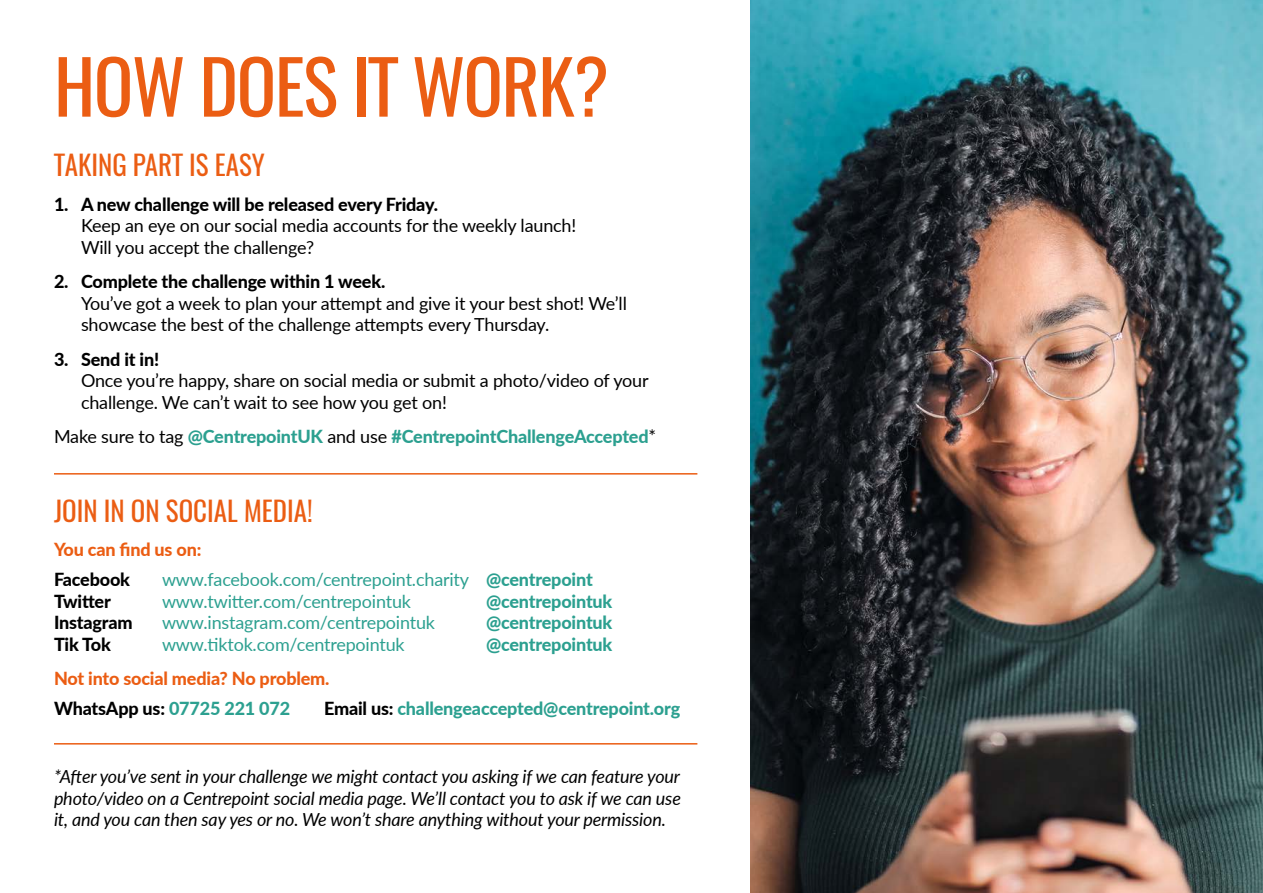
<style>
.page{position:relative;width:1263px;height:893px;background:#fff}
.page>*{position:absolute;margin:0;border:0;box-sizing:border-box;transform-origin:0 0}
.t1{font:73.5px "Oswald";letter-spacing:-.02em;color:#eb5d13}
.t2{font:27px "Oswald";color:#eb5d13}
.t3{font:18px/21.6px "Lato";letter-spacing:-.01em;color:#000}
.t4{font:italic 18px/21.6px "Lato";letter-spacing:-.01em;color:#000;text-align:justify}
.t5{font:800 18px "Lato";letter-spacing:-.01em;color:#2ca090}
.t6{font:18px "Lato";letter-spacing:-.01em;color:#2ca090}
.t7{font:800 18px "Lato";letter-spacing:-.01em;color:#000}
.t8{font:800 18px/30.2px "Lato";letter-spacing:-.01em;color:#eb5d13}
.s1{font-weight:400;color:#000}
.s2{font-weight:800}
.s3{color:#000}
.s4{color:#2ca090}
</style>
<div class="page">
<img style="left:750px;top:0;width:513px;height:893px">
<hr style="left:54px;top:473px;width:643px;height:2px;background:#eb5d13">
<hr style="left:54px;top:743px;width:643px;height:2px;background:#eb5d13">
<h1 class="t1" style="left:54px;top:36px;width:556px">HOW DOES IT WORK?</h1>
<h2 class="t2" style="left:54px;top:146px;width:212px">TAKING PART IS EASY</h2>
<p class="t7" style="left:54px;top:191px;width:385px">1. A new challenge will be released every Friday.</p>
<p class="t3" style="left:81px;top:214px;width:497px">Keep an eye on our social media accounts for the weekly launch!<br>Will you accept the challenge?</p>
<p class="t7" style="left:54px;top:268px;width:333px">2. Complete the challenge within 1 week.</p>
<p class="t3" style="left:81px;top:292px;width:547px">You’ve got a week to plan your attempt and give it your best shot! We’ll showcase the best of the challenge attempts every Thursday.</p>
<p class="t7" style="left:54px;top:346px;width:107px">3. Send it in!</p>
<p class="t3" style="left:81px;top:369px;width:569px">Once you’re happy, share on social media or submit a photo/video of your challenge. We can’t wait to see how you get on!</p>
<p class="t5" style="left:54px;top:423px;width:604px"><span class="s1">Make sure to tag</span> @CentrepointUK <span class="s1">and use</span> #CentrepointChallengeAccepted<span class="s1">*</span></p>
<h2 class="t2" style="left:54px;top:492px;width:260px">JOIN IN ON SOCIAL MEDIA!</h2>
<p class="t8" style="left:54px;top:534px;width:149px">You can find us on:</p>
<p class="t7" style="left:54px;top:566px;width:78px">Facebook</p>
<p class="t6" style="left:162px;top:567px;width:432px">www.facebook.com/centrepoint.charity <span class="s2">@centrepoint</span></p>
<p class="t7" style="left:54px;top:588px;width:58px">Twitter</p>
<p class="t6" style="left:162px;top:588px;width:251px">www.twitter.com/centrepointuk</p>
<p class="t5" style="left:486px;top:588px;width:128px">@centrepointuk</p>
<p class="t7" style="left:54px;top:609px;width:80px">Instagram</p>
<p class="t6" style="left:162px;top:610px;width:275px">www.instagram.com/centrepointuk</p>
<p class="t5" style="left:486px;top:609px;width:128px">@centrepointuk</p>
<p class="t7" style="left:54px;top:631px;width:58px">Tik Tok</p>
<p class="t6" style="left:162px;top:631px;width:244px">www.tiktok.com/centrepointuk</p>
<p class="t5" style="left:486px;top:631px;width:128px">@centrepointuk</p>
<p class="t8" style="left:54px;top:663px;width:277px">Not into social media? No problem.<br><span class="s3">WhatsApp us:</span> <span class="s4">07725 221 072</span></p>
<p class="t5" style="left:324px;top:695px;width:358px"><span class="s3">Email us:</span> challengeaccepted@centrepoint.org</p>
<p class="t4" style="left:54px;top:765px;width:628px">*After you’ve sent in your challenge we might contact you asking if we can feature your photo/video on a Centrepoint social media page. We’ll contact you to ask if we can use it, and you can then say yes or no. We won’t share anything without your permission.</p>
</div>
